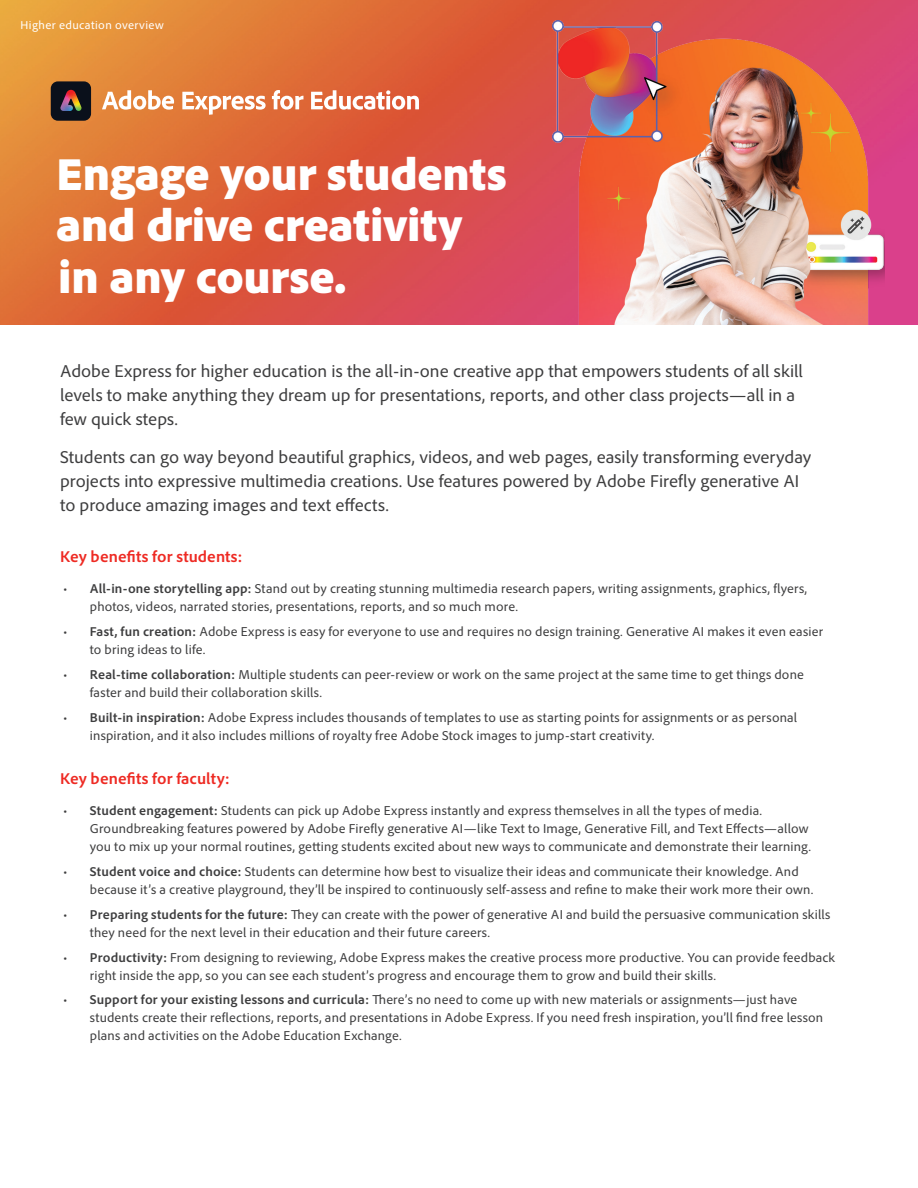
<style>
.page{position:relative;width:918px;height:1188px;background:#fff}
.page>*{position:absolute;margin:0;border:0;box-sizing:border-box;transform-origin:0 0}
.t1{font:900 47.25px/51.8px "Adobe Clean";letter-spacing:-.005em;color:#fff}
.t2{font:18px/24px "Adobe Clean";color:#3e3e3f}
.t3{font:700 16.5px "Adobe Clean";letter-spacing:.005em;color:#ee2a23}
.t4{font:13.5px/18px "Adobe Clean";letter-spacing:.01em;color:#3e3e3f}
.t5{font:12px "Adobe Clean";letter-spacing:.03em;color:#fff}
.s1{font-weight:700}
</style>
<div class="page">
<img style="left:0;top:0;width:918px;height:324px">
<img style="left:553px;top:21px;width:332px;height:303px">
<div style="left:51px;top:81px;width:40px;height:40px;background:#0a101b;border-radius:7px"></div>
<svg style="left:60px;top:90px;width:22px;height:21px"></svg>
<svg style="left:102px;top:90px;width:72px;height:20px"></svg>
<svg style="left:182px;top:92px;width:84px;height:23px"></svg>
<svg style="left:272px;top:90px;width:31px;height:20px"></svg>
<svg style="left:311px;top:90px;width:108px;height:20px"></svg>
<p class="t5" style="left:21px;top:18px;width:145px">Higher education overview</p>
<h1 class="t1" style="left:56px;top:146px;width:452px">Engage your students and drive creativity in any course.</h1>
<h2 class="t2" style="left:60px;top:359px;width:744px">Adobe Express for higher education is the all-in-one creative app that empowers students of all skill levels to make anything they dream up for presentations, reports, and other class projects—all in a few quick steps.</h2>
<p class="t2" style="left:60px;top:445px;width:753px">Students can go way beyond beautiful graphics, videos, and web pages, easily transforming everyday projects into expressive multimedia creations. Use features powered by Adobe Firefly generative AI to produce amazing images and text effects.</p>
<p class="t3" style="left:60px;top:546px;width:184px">Key benefits for students:</p>
<p class="t4" style="left:90px;top:580px;width:719px;text-indent:-27px">• <span class="s1">All-in-one storytelling app:</span> Stand out by creating stunning multimedia research papers, writing assignments, graphics, flyers, photos, videos, narrated stories, presentations, reports, and so much more.</p>
<p class="t4" style="left:90px;top:622px;width:735px;text-indent:-27px">• <span class="s1">Fast, fun creation:</span> Adobe Express is easy for everyone to use and requires no design training. Generative AI makes it even easier to bring ideas to life.</p>
<p class="t4" style="left:90px;top:665px;width:716px;text-indent:-27px">• <span class="s1">Real-time collaboration:</span> Multiple students can peer-review or work on the same project at the same time to get things done faster and build their collaboration skills.</p>
<p class="t4" style="left:90px;top:708px;width:709px;text-indent:-27px">• <span class="s1">Built-in inspiration:</span> Adobe Express includes thousands of templates to use as starting points for assignments or as personal inspiration, and it also includes millions of royalty free Adobe Stock images to jump-start creativity.</p>
<p class="t3" style="left:60px;top:768px;width:171px">Key benefits for faculty:</p>
<p class="t4" style="left:90px;top:802px;width:723px;text-indent:-27px">• <span class="s1">Student engagement:</span> Students can pick up Adobe Express instantly and express themselves in all the types of media.<br>Groundbreaking features powered by Adobe Firefly generative AI—like Text to Image, Generative Fill, and Text Effects—allow you to mix up your normal routines, getting students excited about new ways to communicate and demonstrate their learning.</p>
<p class="t4" style="left:90px;top:862px;width:725px;text-indent:-27px">• <span class="s1">Student voice and choice:</span> Students can determine how best to visualize their ideas and communicate their knowledge. And because it’s a creative playground, they’ll be inspired to continuously self-assess and refine to make their work more their own.</p>
<p class="t4" style="left:90px;top:905px;width:742px;text-indent:-27px">• <span class="s1">Preparing students for the future:</span> They can create with the power of generative AI and build the persuasive communication skills they need for the next level in their education and their future careers.</p>
<p class="t4" style="left:90px;top:948px;width:747px;text-indent:-27px">• <span class="s1">Productivity:</span> From designing to reviewing, Adobe Express makes the creative process more productive. You can provide feedback right inside the app, so you can see each student’s progress and encourage them to grow and build their skills.</p>
<p class="t4" style="left:90px;top:991px;width:735px;text-indent:-27px">• <span class="s1">Support for your existing lessons and curricula:</span> There’s no need to come up with new materials or assignments—just have students create their reflections, reports, and presentations in Adobe Express. If you need fresh inspiration, you’ll find free lesson plans and activities on the Adobe Education Exchange.</p>
</div>
